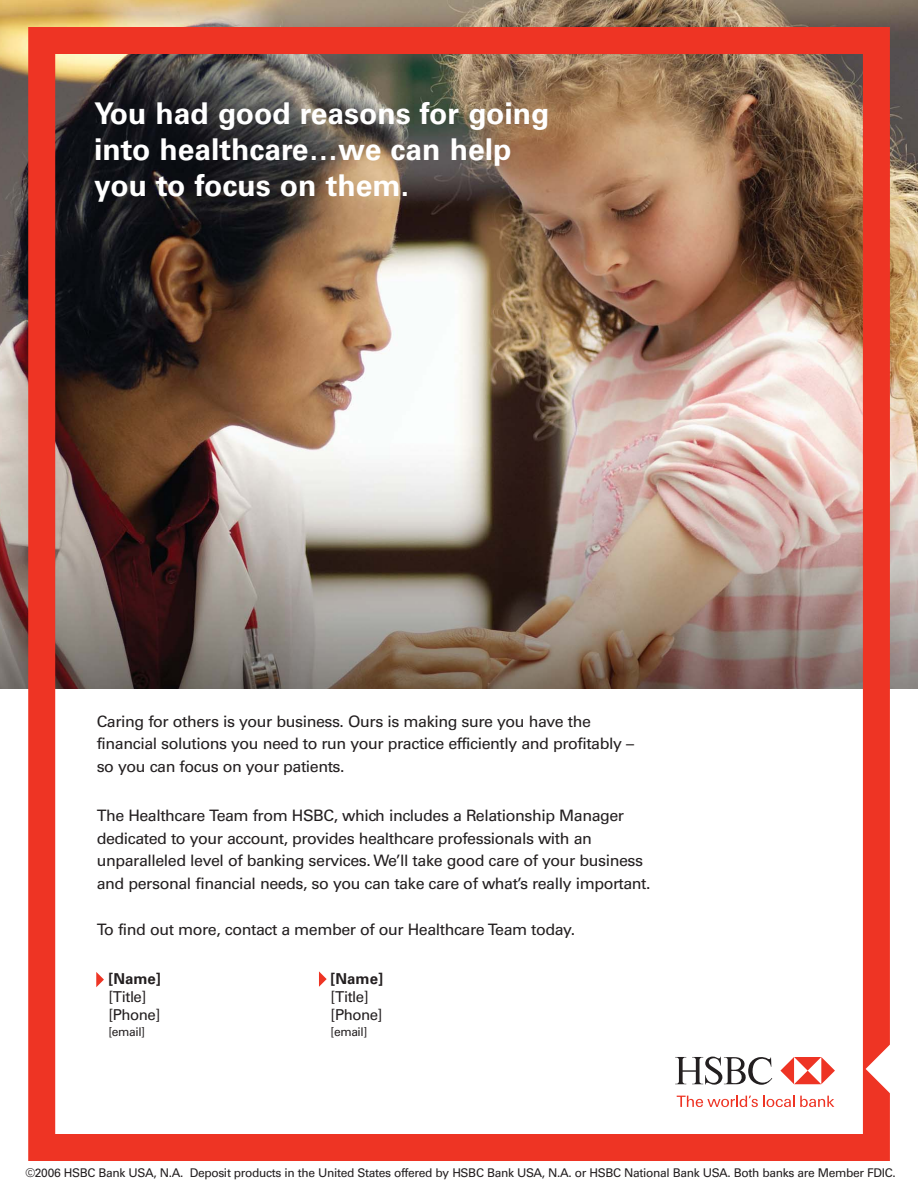
<style>
.page{position:relative;width:918px;height:1188px;background:#fff}
.page>*{position:absolute;margin:0;border:0;box-sizing:border-box;transform-origin:0 0}
.t1{font:700 30px/36px "Univers";color:#fff}
.t2{font:15.75px/22.5px "Univers";letter-spacing:-.03em;color:#231f20}
.t3{font:15px/18px "Univers";letter-spacing:-.035em;color:#231f20}
.t4{font:700 15px "Univers";color:#231f20}
.t5{font:12px "Univers";letter-spacing:-.03em;color:#231f20}
</style>
<div class="page">
<img style="left:0;top:0;width:918px;height:689px">
<div style="left:28px;top:27px;width:862px;height:1134px;border:27px solid #ee3424"></div>
<svg style="left:675px;top:1057px;width:97px;height:28px"></svg>
<svg style="left:780px;top:1057px;width:55px;height:27px"></svg>
<svg style="left:677px;top:1096px;width:157px;height:11px"></svg>
<svg style="left:866px;top:1038px;width:24px;height:61px"></svg>
<svg style="left:319px;top:971px;width:8px;height:16px"></svg>
<svg style="left:96px;top:972px;width:8px;height:15px"></svg>
<h1 class="t1" style="left:94px;top:99px;width:457px">You had good reasons for going into healthcare…we can help you to focus on them.</h1>
<p class="t2" style="left:97px;top:711px;width:539px">Caring for others is your business. Ours is making sure you have the financial solutions you need to run your practice efficiently and profitably – so you can focus on your patients.</p>
<p class="t2" style="left:97px;top:806px;width:555px">The Healthcare Team from HSBC, which includes a Relationship Manager dedicated to your account, provides healthcare professionals with an unparalleled level of banking services. We’ll take good care of your business and personal financial needs, so you can take care of what’s really important.</p>
<p class="t2" style="left:97px;top:920px;width:480px">To find out more, contact a member of our Healthcare Team today.</p>
<p class="t4" style="left:331px;top:973px;width:54px">[Name]</p>
<p class="t3" style="left:331px;top:989px;width:53px">[Title] [Phone]</p>
<p class="t5" style="left:331px;top:1027px;width:38px">[email]</p>
<p class="t4" style="left:108px;top:973px;width:54px">[Name]</p>
<p class="t3" style="left:108px;top:989px;width:53px">[Title] [Phone]</p>
<p class="t5" style="left:108px;top:1027px;width:38px">[email]</p>
<p class="t5" style="left:25px;top:1169px;width:872px">©2006 HSBC Bank USA, N.A. Deposit products in the United States offered by HSBC Bank USA, N.A. or HSBC National Bank USA. Both banks are Member FDIC.</p>
</div>
